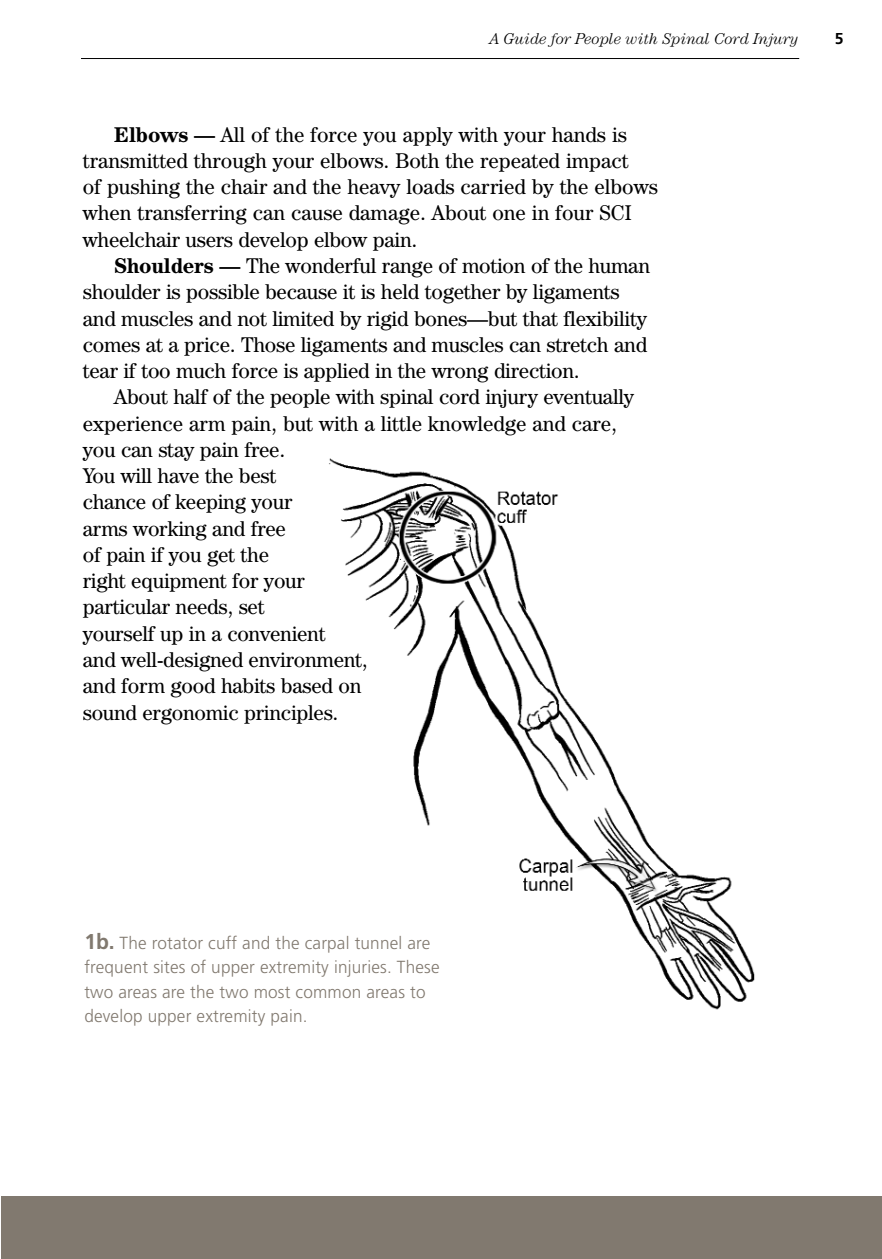
<style>
.page{position:relative;width:882px;height:1259px;background:#fff}
.page>*{position:absolute;margin:0;border:0;box-sizing:border-box;transform-origin:0 0}
.t1{font:21.35px/26.2px "Century IT Cby BT";letter-spacing:-.01em;color:#000}
.t2{font:300 17.5px/24.5px "Frutiger";letter-spacing:.01em;color:#81796f}
.t3{font:italic 300 15.75px "Century IT Cby BT";color:#000}
.t4{font:700 15.75px "Frutiger";color:#000}
.s1{font-weight:700}
.s2{font-weight:700;font-size:21.35px}
</style>
<div class="page">
<img style="left:329px;top:458px;width:426px;height:552px">
<hr style="left:81px;top:58px;width:718px;height:1px;background:#000">
<div style="left:1px;top:1196px;width:880px;height:62px;background:#81796f"></div>
<p class="t3" style="left:490px;top:33px;width:311px">A Guide for People with Spinal Cord Injury</p>
<p class="t4" style="left:835px;top:32px;width:10px">5</p>
<p class="t1" style="left:83px;top:123px;width:577px;text-indent:32px"><span class="s1">Elbows —</span> All of the force you apply with your hands is transmitted through your elbows. Both the repeated impact<br>of pushing the chair and the heavy loads carried by the elbows when transferring can cause damage. About one in four SCI wheelchair users develop elbow pain.</p>
<p class="t1" style="left:83px;top:254px;width:569px;text-indent:32px"><span class="s1">Shoulders —</span> The wonderful range of motion of the human shoulder is possible because it is held together by ligaments and muscles and not limited by rigid bones—but that flexibility comes at a price. Those ligaments and muscles can stretch and tear if too much force is applied in the wrong direction.</p>
<p class="t1" style="left:83px;top:386px;width:553px;text-indent:32px">About half of the people with spinal cord injury eventually experience arm pain, but with a little knowledge and care, you can stay pain free.<br>You will have the best<br>chance of keeping your<br>arms working and free<br>of pain if you get the<br>right equipment for your<br>particular needs, set<br>yourself up in a convenient<br>and well-designed environment,<br>and form good habits based on<br>sound ergonomic principles.</p>
<p class="t2" style="left:84px;top:931px;width:357px"><span class="s2">1b.</span> The rotator cuff and the carpal tunnel are frequent sites of upper extremity injuries. These two areas are the two most common areas to develop upper extremity pain.</p>
</div>
